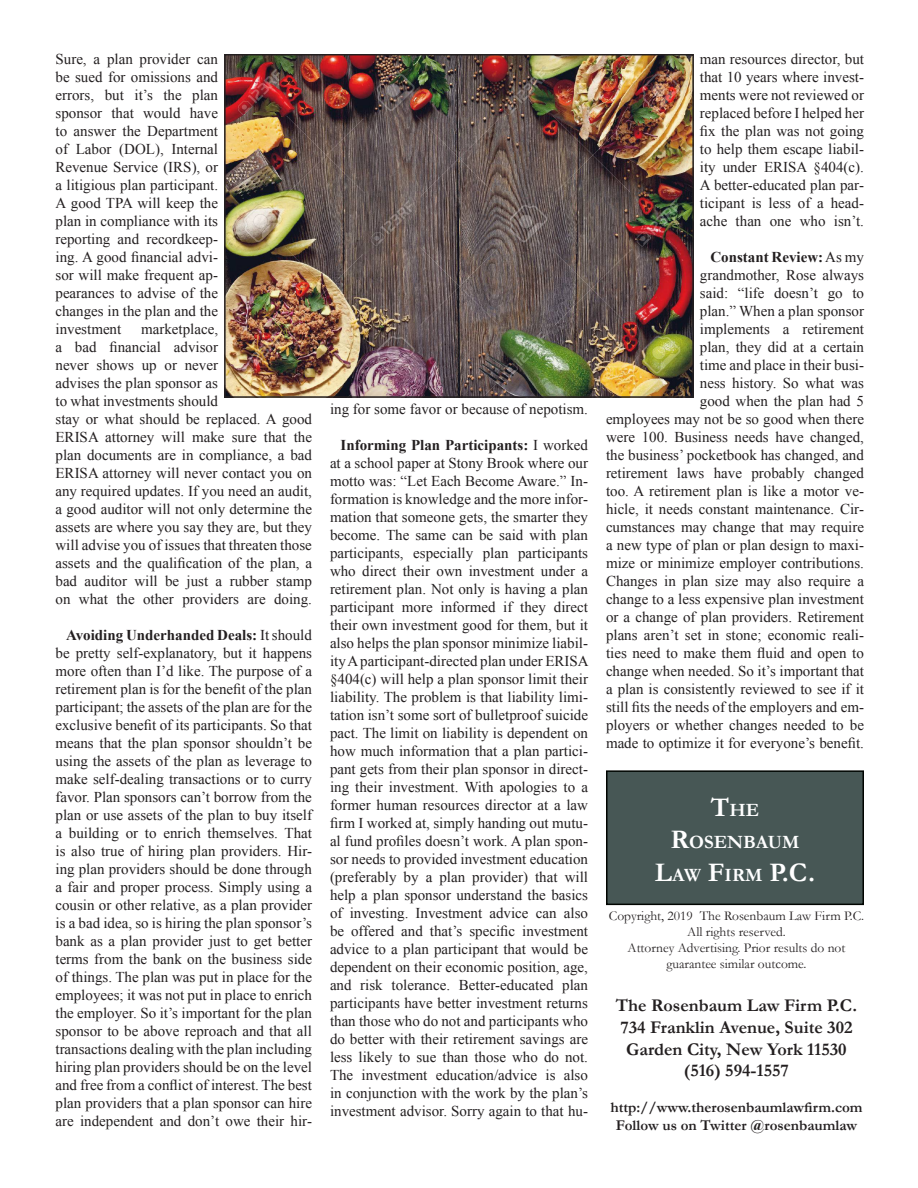
<style>
.page{position:relative;width:918px;height:1188px;background:#fff}
.page>*{position:absolute;margin:0;border:0;box-sizing:border-box;transform-origin:0 0}
.t1{font:700 27px "Garamond";color:#fff}
.t2{font:700 18.9px "Garamond";color:#fff}
.t3{font:700 18px "Garamond";color:#231f20}
.t4{font:15px/18px "Times New Roman";color:#231f20;text-align:justify}
.t5{font:700 15px "Garamond";color:#231f20}
.t6{font:13.5px/16.2px "Garamond";color:#231f20;text-align:center}
.s1{font-weight:700}
.s2{font-size:27px}
.s3{font-size:18.9px}
</style>
<div class="page">
<div style="left:607px;top:771px;width:256px;height:133px;background:#475755"></div>
<div style="left:606px;top:770px;width:258px;height:135px;border:2px solid #000400"></div>
<img style="left:227px;top:57px;width:464px;height:338px">
<div style="left:224px;top:54px;width:470px;height:344px;border:2px solid #231f20"></div>
<p class="t4" style="left:56px;top:50px;width:164px">Sure, a plan provider can be sued for omissions and errors, but it’s the plan sponsor that would have to answer the Department of Labor (DOL), Internal Revenue Service (IRS), or a litigious plan participant.<br>A good TPA will keep the plan in compliance with its reporting and recordkeep&shy;ing. A good financial advi&shy;sor will make frequent ap&shy;pearances to advise of the changes in the plan and the investment</p>
<p class="t4" style="left:56px;top:320px;width:258px;text-align:left;text-indent:86px">marketplace,<br>a bad financial advisor<br>never shows up or never<br>advises the plan sponsor as<br>to what investments should<br>stay or what should be replaced. A good ERISA attorney will make sure that the plan documents are in compliance, a bad ERISA attorney will never contact you on any required updates. If you need an audit, a good auditor will not only determine the assets are where you say they are, but they will advise you of issues that threaten those assets and the qualification of the plan, a bad auditor will be just a rubber stamp on what the other providers are doing.</p>
<p class="t4" style="left:56px;top:626px;width:258px;text-indent:10px"><span class="s1">Avoiding Underhanded Deals:</span> It should be pretty self-explanatory, but it happens more often than I’d like. The purpose of a retirement plan is for the benefit of the plan participant; the assets of the plan are for the exclusive benefit of its participants. So that means that the plan sponsor shouldn’t be using the assets of the plan as leverage to make self-dealing transactions or to curry favor. Plan sponsors can’t borrow from the plan or use assets of the plan to buy itself a building or to enrich themselves. That is also true of hiring plan providers. Hir&shy;ing plan providers should be done through a fair and proper process. Simply using a cousin or other relative, as a plan provider is a bad idea, so is hiring the plan sponsor’s bank as a plan provider just to get better terms from the bank on the business side of things. The plan was put in place for the employees; it was not put in place to enrich the employer. So it’s important for the plan sponsor to be above reproach and that all transactions dealing with the plan including hiring plan providers should be on the level and free from a conflict of interest. The best plan providers that a plan sponsor can hire are independent and don’t owe their hir-</p>
<p class="t4" style="left:330px;top:400px;width:260px">ing for some favor or because of nepotism.</p>
<p class="t4" style="left:330px;top:436px;width:260px;text-indent:10px"><span class="s1">Informing Plan Participants:</span> I worked at a school paper at Stony Brook where our motto was: “Let Each Become Aware.” In&shy;formation is knowledge and the more infor&shy;mation that someone gets, the smarter they become. The same can be said with plan participants, especially plan participants who direct their own investment under a retirement plan. Not only is having a plan participant more informed if they direct their own investment good for them, but it also helps the plan sponsor minimize liabil&shy;ity A participant-directed plan under ERISA §404(c) will help a plan sponsor limit their liability. The problem is that liability limi&shy;tation isn’t some sort of bulletproof suicide pact. The limit on liability is dependent on how much information that a plan partici&shy;pant gets from their plan sponsor in direct&shy;ing their investment. With apologies to a former human resources director at a law firm I worked at, simply handing out mutu&shy;al fund profiles doesn’t work. A plan spon&shy;sor needs to provided investment education (preferably by a plan provider) that will help a plan sponsor understand the basics of investing. Investment advice can also be offered and that’s specific investment advice to a plan participant that would be dependent on their economic position, age, and risk tolerance. Better-educated plan participants have better investment returns than those who do not and participants who do better with their retirement savings are less likely to sue than those who do not.<br>The investment education/advice is also in conjunction with the work by the plan’s investment advisor. Sorry again to that hu-</p>
<p class="t4" style="left:700px;top:50px;width:166px">man resources director, but that 10 years where invest&shy;ments were not reviewed or replaced before I helped her fix the plan was not going to help them escape liabil&shy;ity under ERISA §404(c).<br>A better-educated plan par&shy;ticipant is less of a head&shy;ache than one who isn’t.</p>
<p class="t4" style="left:606px;top:248px;width:260px;text-align:right"><span class="s1">Constant Review:</span> As my<br>grandmother, Rose always<br>said: “life doesn’t go to<br>plan.” When a plan sponsor<br>implements a retirement<br>plan, they did at a certain<br>time and place in their busi-<br>ness history. So what was<br>good when the plan had 5<br>employees may not be so good when there were 100. Business needs have changed, the business’ pocketbook has changed, and retirement laws have probably changed too. A retirement plan is like a motor ve&shy;hicle, it needs constant maintenance. Cir&shy;cumstances may change that may require a new type of plan or plan design to maxi&shy;mize or minimize employer contributions.<br>Changes in plan size may also require a change to a less expensive plan investment or a change of plan providers. Retirement plans aren’t set in stone; economic reali&shy;ties need to make them fluid and open to change when needed. So it’s important that a plan is consistently reviewed to see if it still fits the needs of the employers and em&shy;ployers or whether changes needed to be made to optimize it for everyone’s benefit.</p>
<p class="t2" style="left:711px;top:799px;width:50px"><span class="s2">T</span>HE</p>
<p class="t2" style="left:670px;top:831px;width:131px"><span class="s2">R</span>OSENBAUM</p>
<p class="t1" style="left:655px;top:856px;width:162px">L<span class="s3">AW</span> F<span class="s3">IRM</span> P.C.</p>
<p class="t6" style="left:609px;top:907px;width:257px">Copyright, 2019 The Rosenbaum Law Firm P.C.<br>All rights reserved.</p>
<p class="t6" style="left:628px;top:940px;width:219px">Attorney Advertising. Prior results do not</p>
<p class="t6" style="left:666px;top:956px;width:142px">guarantee similar outcome.</p>
<p class="t3" style="left:616px;top:995px;width:243px">The Rosenbaum Law Firm P.C.</p>
<p class="t3" style="left:620px;top:1017px;width:234px">734 Franklin Avenue, Suite 302</p>
<p class="t3" style="left:626px;top:1038px;width:222px">Garden City, New York 11530</p>
<p class="t3" style="left:684px;top:1060px;width:107px">(516) 594-1557</p>
<p class="t5" style="left:610px;top:1099px;width:254px">http://www.therosenbaumlawfirm.com</p>
<p class="t5" style="left:616px;top:1117px;width:243px">Follow us on Twitter @rosenbaumlaw</p>
</div>
